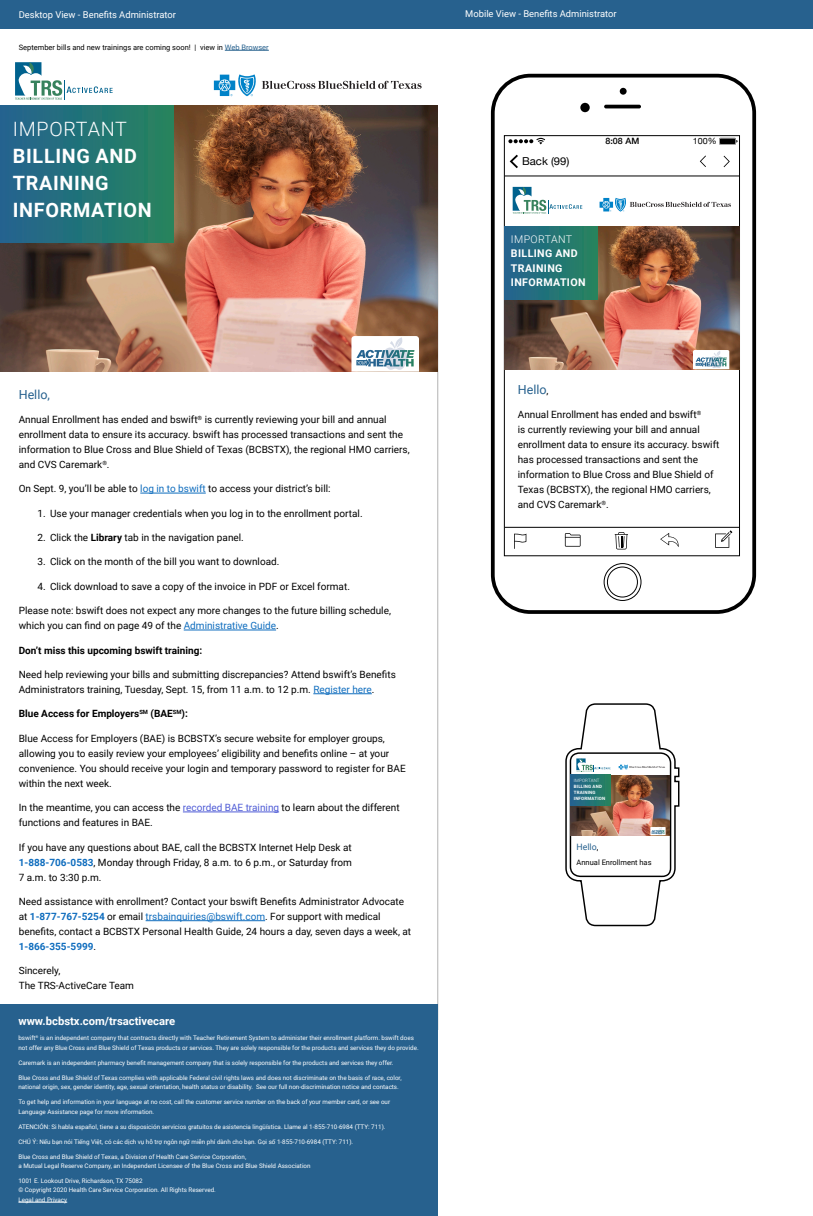
<style>
.page{position:relative;width:813px;height:1216px;background:#fff}
.page>*{position:absolute;margin:0;border:0;box-sizing:border-box;transform-origin:0 0}
.t1{font:700 19.75px/26.9px "Roboto";letter-spacing:.035em;color:#fff}
.t2{font:12.5px "Roboto";color:#27618e}
.t3{font:700 11.25px "Roboto";color:#fff}
.t4{font:10.94px "Helvetica Neue";color:#000;scale:1.04 1}
.t5{font:700 10.62px/14.5px "Roboto";letter-spacing:.035em;color:#fff}
.t6{font:10px/15px "Roboto";color:#000}
.t7{font:700 10px "Roboto";color:#000}
.t8{font:9.38px "Roboto";color:#fff}
.t9{font:8.75px "Roboto";color:#27618e}
.t10{font:500 8.69px "Helvetica Neue";color:#000}
.t11{font:8.69px "Helvetica Neue";color:#000}
.t12{font:7.5px "Roboto";color:#000}
.t13{font:6.25px/9.4px "Roboto";color:#fff}
.t14{font:700 4.44px/6.1px "Roboto";letter-spacing:.035em;color:#fff}
.s1{color:#27618e}
.s2{font-weight:300}
.s3{color:#0f6dbe}
.s4{font-weight:700}
.s5{color:#4f5cd6}
.s6{font-weight:700;color:#0f6dbe}
.s7{font-size:10px;color:#000}
.s8{color:#000}
</style>
<div class="page">
<div style="left:0;top:0;width:812px;height:28px;background:#27618e"></div>
<svg style="left:262px;top:81px;width:159px;height:8px"></svg>
<svg style="left:214px;top:74px;width:42px;height:22px"></svg>
<hr style="left:225px;top:50px;width:44px;height:1px;background:#27618e">
<hr style="left:140px;top:493px;width:66px;height:1px;background:#0f6dbe">
<hr style="left:184px;top:630px;width:92px;height:1px;background:#0f6dbe">
<hr style="left:313px;top:693px;width:59px;height:1px;background:#0f6dbe">
<hr style="left:183px;top:811px;width:96px;height:1px;background:#4f5cd6">
<hr style="left:146px;top:920px;width:119px;height:1px;background:#0f6dbe">
<div style="left:491px;top:74px;width:265px;height:540px;border:4px solid #000;border-radius:38px"></div>
<div style="left:580px;top:103px;width:9px;height:9px;background:#000;border-radius:50%"></div>
<div style="left:619px;top:88px;width:7px;height:7px;background:#000;border-radius:50%"></div>
<hr style="left:604px;top:105px;width:37px;height:3px;background:#000;border-radius:2px">
<div style="left:603px;top:563px;width:38px;height:38px;border:1px solid #000;border-radius:50%"></div>
<div style="left:607px;top:567px;width:30px;height:30px;border:1px solid #000;border-radius:50%"></div>
<svg style="left:514px;top:533px;width:12px;height:16px"></svg>
<svg style="left:565px;top:533px;width:15px;height:13px"></svg>
<svg style="left:660px;top:533px;width:19px;height:14px"></svg>
<svg style="left:715px;top:530px;width:17px;height:18px"></svg>
<svg style="left:614px;top:532px;width:14px;height:17px"></svg>
<hr style="left:504px;top:527px;width:235px;height:1px;background:#000">
<svg style="left:509px;top:155px;width:9px;height:13px"></svg>
<svg style="left:723px;top:156px;width:6px;height:11px"></svg>
<svg style="left:700px;top:155px;width:6px;height:12px"></svg>
<svg style="left:719px;top:138px;width:18px;height:7px"></svg>
<div style="left:720px;top:139px;width:15px;height:5px;background:#000"></div>
<svg style="left:508px;top:138px;width:37px;height:6px"></svg>
<hr style="left:504px;top:176px;width:235px;height:1px;background:#000">
<div style="left:504px;top:135px;width:235px;height:421px;border:1px solid #000"></div>
<hr style="left:437px;top:127px;width:1px;height:903px;background:#b3b3b3">
<div style="left:0;top:1003px;width:438px;height:212px;background:#27618e"></div>
<hr style="left:18px;top:1202px;width:49px;height:1px;background:#fff">
<svg style="left:15px;top:62px;width:98px;height:38px"></svg>
<svg style="left:512px;top:187px;width:70px;height:27px"></svg>
<svg style="left:599px;top:198px;width:131px;height:14px"></svg>
<img style="left:0;top:106px;width:438px;height:265px">
<svg style="left:351px;top:336px;width:68px;height:36px"></svg>
<div style="left:0;top:105px;width:174px;height:137px;background:linear-gradient(to right,#236290,#26845d)"></div>
<img style="left:504px;top:226px;width:235px;height:143px">
<svg style="left:693px;top:350px;width:36px;height:19px"></svg>
<div style="left:504px;top:226px;width:93px;height:74px;background:linear-gradient(to right,#236390,#26845d)"></div>
<svg style="left:565px;top:703px;width:115px;height:224px"></svg>
<div style="left:571px;top:775px;width:39px;height:31px;background:linear-gradient(to right,#236290,#25835f)"></div>
<p class="t8" style="left:19px;top:8px;width:159px">Desktop View - Benefits Administrator</p>
<p class="t8" style="left:465px;top:7px;width:153px">Mobile View - Benefits Administrator</p>
<p class="t12" style="left:19px;top:42px;width:251px">September bills and new trainings are coming soon! | view in <span class="s1">Web Browser</span></p>
<p class="t1" style="left:13px;top:115px;width:140px"><span class="s2">IMPORTANT<br></span>BILLING AND<br>TRAINING<br>INFORMATION</p>
<p class="t2" style="left:19px;top:385px;width:33px">Hello,</p>
<p class="t6" style="left:19px;top:411px;width:392px">Annual Enrollment has ended and bswift<sup>®</sup> is currently reviewing your bill and annual enrollment data to ensure its accuracy. bswift has processed transactions and sent the information to Blue Cross and Blue Shield of Texas (BCBSTX), the regional HMO carriers, and CVS Caremark<sup>®</sup>.</p>
<p class="t6" style="left:19px;top:481px;width:313px">On Sept. 9, you’ll be able to <span class="s3">log in to bswift</span> to access your district’s bill:</p>
<p class="t6" style="left:38px;top:505px;width:326px">1. Use your manager credentials when you log in to the enrollment portal.</p>
<p class="t6" style="left:38px;top:530px;width:208px">2. Click the <span class="s4">Library</span> tab in the navigation panel.</p>
<p class="t6" style="left:38px;top:554px;width:243px">3. Click on the month of the bill you want to download.</p>
<p class="t6" style="left:38px;top:578px;width:314px">4. Click download to save a copy of the invoice in PDF or Excel format.</p>
<p class="t6" style="left:19px;top:603px;width:374px">Please note: bswift does not expect any more changes to the future billing schedule, which you can find on page 49 of the <span class="s3">Administrative Guide</span>.</p>
<p class="t7" style="left:19px;top:643px;width:185px">Don’t miss this upcoming bswift training:</p>
<p class="t6" style="left:19px;top:666px;width:378px">Need help reviewing your bills and submitting discrepancies? Attend bswift’s Benefits<br>Administrators training, Tuesday, Sept. 15, from 11 a.m. to 12 p.m. <span class="s3">Register here</span>.</p>
<p class="t7" style="left:19px;top:707px;width:171px">Blue Access for Employers<sup>SM</sup> (BAE<sup>SM</sup>):</p>
<p class="t6" style="left:19px;top:730px;width:388px">Blue Access for Employers (BAE) is BCBSTX’s secure website for employer groups, allowing you to easily review your employees’ eligibility and benefits online – at your convenience. You should receive your login and temporary password to register for BAE within the next week.</p>
<p class="t6" style="left:19px;top:800px;width:382px">In the meantime, you can access the <span class="s5">recorded BAE training</span> to learn about the different functions and features in BAE.</p>
<p class="t6" style="left:19px;top:839px;width:335px;text-align:justify">If you have any questions about BAE, call the BCBSTX Internet Help Desk at <span class="s6">1-888-706-0583</span>, Monday through Friday, 8 a.m. to 6 p.m., or Saturday from 7 a.m. to 3:30 p.m.</p>
<p class="t6" style="left:19px;top:893px;width:394px">Need assistance with enrollment? Contact your bswift Benefits Administrator Advocate at <span class="s6">1-877-767-5254</span> or email <span class="s3">trsbainquiries@bswift.com</span>. For support with medical benefits, contact a BCBSTX Personal Health Guide, 24 hours a day, seven days a week, at <span class="s6">1-866-355-5999</span>.</p>
<p class="t6" style="left:19px;top:963px;width:117px">Sincerely,<br>The TRS-ActiveCare Team</p>
<p class="t3" style="left:18px;top:1013px;width:158px">www.bcbstx.com/trsactivecare</p>
<p class="t13" style="left:18px;top:1033px;width:402px">bswift<sup>®</sup> is an independent company that contracts directly with Teacher Retirement System to administer their enrollment platform. bswift does not offer any Blue Cross and Blue Shield of Texas products or services. They are solely responsible for the products and services they do provide.</p>
<p class="t13" style="left:18px;top:1057px;width:376px">Caremark is an independent pharmacy benefit management company that is solely responsible for the products and services they offer.</p>
<p class="t13" style="left:18px;top:1072px;width:384px">Blue Cross and Blue Shield of Texas complies with applicable Federal civil rights laws and does not discriminate on the basis of race, color, national origin, sex, gender identity, age, sexual orientation, health status or disability. See our full non-discrimination notice and contacts.</p>
<p class="t13" style="left:18px;top:1097px;width:373px">To get help and information in your language at no cost, call the customer service number on the back of your member card, or see our<br>Language Assistance page for more information.</p>
<p class="t13" style="left:18px;top:1121px;width:368px">ATENCIÓN: Si habla español, tiene a su disposición servicios gratuitos de asistencia lingüística. Llame al 1-855-710-6984 (TTY: 711).</p>
<p class="t13" style="left:18px;top:1136px;width:336px">CHÚ Ý: Nếu bạn nói Tiếng Việt, có các dịch vụ hỗ trợ ngôn ngữ miễn phí dành cho bạn. Gọi số 1‑855‑710‑6984 (TTY: 711).</p>
<p class="t13" style="left:18px;top:1151px;width:293px">Blue Cross and Blue Shield of Texas, a Division of Health Care Service Corporation,<br>a Mutual Legal Reserve Company, an Independent Licensee of the Blue Cross and Blue Shield Association</p>
<p class="t13" style="left:18px;top:1175px;width:199px">1001 E. Lookout Drive, Richardson, TX 75082<br>© Copyright 2020 Health Care Service Corporation. All Rights Reserved.<br>Legal and Privacy</p>
<p class="t4" style="left:522px;top:154px;width:47px">Back (99)</p>
<p class="t10" style="left:605px;top:134px;width:35px">8:08 AM</p>
<p class="t11" style="left:693px;top:135px;width:25px">100%</p>
<p class="t5" style="left:511px;top:231px;width:76px"><span class="s2">IMPORTANT<br></span>BILLING AND<br>TRAINING<br>INFORMATION</p>
<p class="t2" style="left:518px;top:381px;width:32px">Hello<span class="s7">,</span></p>
<p class="t6" style="left:518px;top:407px;width:203px">Annual Enrollment has ended and bswift<sup>®<br></sup>is currently reviewing your bill and annual enrollment data to ensure its accuracy. bswift has processed transactions and sent the information to Blue Cross and Blue Shield of Texas (BCBSTX), the regional HMO carriers, and CVS Caremark<sup>®</sup>.</p>
<p class="t14" style="left:574px;top:777px;width:33px"><span class="s2">IMPORTANT<br></span>BILLING AND<br>TRAINING<br>INFORMATION</p>
<p class="t9" style="left:576px;top:840px;width:23px">Hello<span class="s8">,</span></p>
<p class="t12" style="left:576px;top:857px;width:76px">Annual Enrollment has</p>
</div>
